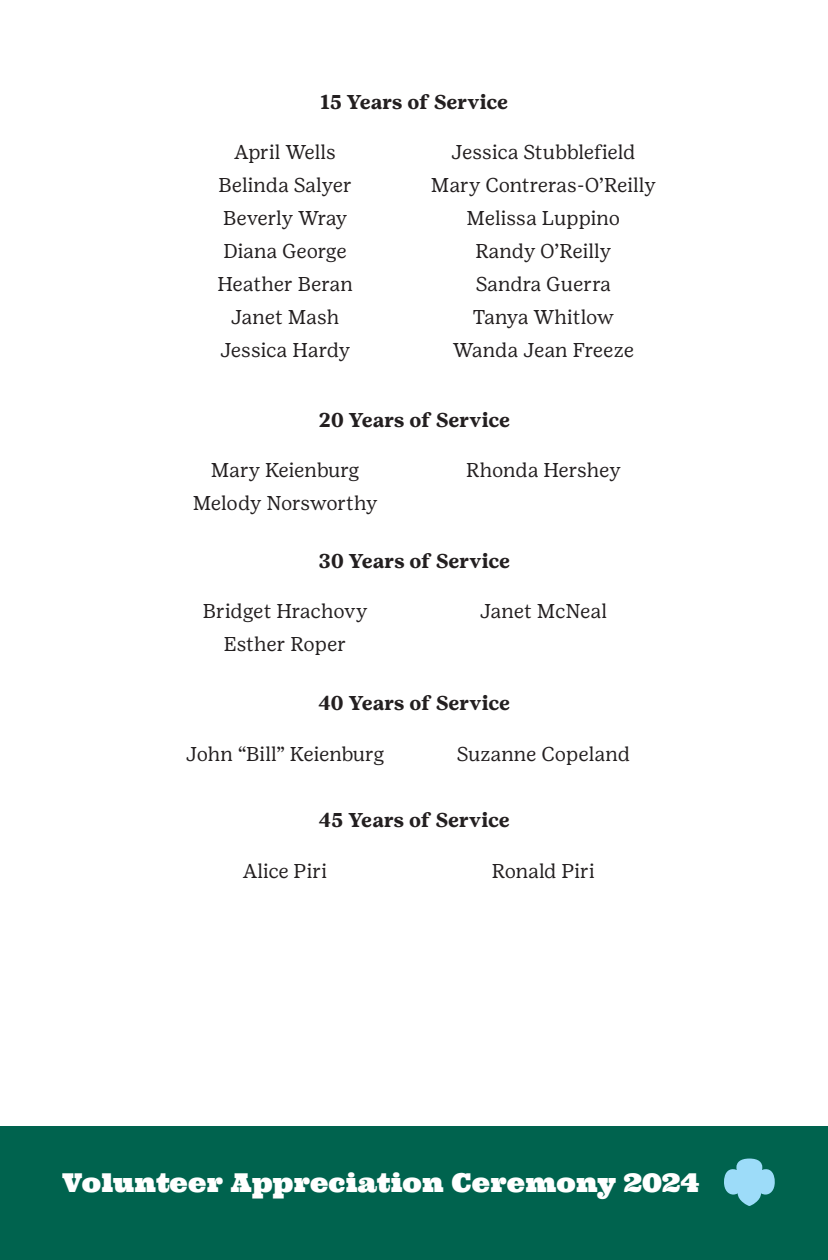
<style>
.page{position:relative;width:828px;height:1260px;background:#fff}
.page>*{position:absolute;margin:0;border:0;box-sizing:border-box;transform-origin:0 0}
.t1{font:26px "Ultra";color:#fff}
.Bold{font:20px "Girl Scout Text";color:#231f20}
.Bold-2{font:700 20px "Girl Scout Text";color:#231f20}
.Bold-3{font:20px "Girl Scout Text";letter-spacing:-.02em;color:#231f20}
.Bold-4{font:20px "Girl Scout Text";letter-spacing:-.03em;color:#231f20}
</style>
<div class="page">
<div style="left:0;top:1127px;width:828px;height:133px;background:#00634e"></div>
<svg style="left:724px;top:1159px;width:51px;height:47px"></svg>
<p class="Bold-2" style="left:320px;top:90px;width:189px">15 Years of Service</p>
<p class="Bold" style="left:234px;top:141px;width:103px">April Wells</p>
<p class="Bold" style="left:218px;top:174px;width:135px">Belinda Salyer</p>
<p class="Bold-4" style="left:223px;top:207px;width:126px">Beverly Wray</p>
<p class="Bold" style="left:224px;top:240px;width:125px">Diana George</p>
<p class="Bold" style="left:217px;top:273px;width:137px">Heather Beran</p>
<p class="Bold" style="left:231px;top:306px;width:110px">Janet Mash</p>
<p class="Bold" style="left:220px;top:339px;width:132px">Jessica Hardy</p>
<p class="Bold" style="left:451px;top:141px;width:186px">Jessica Stubblefield</p>
<p class="Bold" style="left:431px;top:174px;width:226px">Mary Contreras-O’Reilly</p>
<p class="Bold" style="left:467px;top:207px;width:155px">Melissa Luppino</p>
<p class="Bold" style="left:475px;top:240px;width:137px">Randy O’Reilly</p>
<p class="Bold" style="left:476px;top:273px;width:137px">Sandra Guerra</p>
<p class="Bold" style="left:473px;top:306px;width:143px">Tanya Whitlow</p>
<p class="Bold" style="left:453px;top:339px;width:183px">Wanda Jean Freeze</p>
<p class="Bold-2" style="left:318px;top:408px;width:193px">20 Years of Service</p>
<p class="Bold" style="left:211px;top:459px;width:150px">Mary Keienburg</p>
<p class="Bold-3" style="left:193px;top:492px;width:186px">Melody Norsworthy</p>
<p class="Bold" style="left:466px;top:459px;width:156px">Rhonda Hershey</p>
<p class="Bold-2" style="left:318px;top:549px;width:193px">30 Years of Service</p>
<p class="Bold" style="left:203px;top:600px;width:166px">Bridget Hrachovy</p>
<p class="Bold" style="left:224px;top:633px;width:124px">Esther Roper</p>
<p class="Bold" style="left:480px;top:600px;width:129px">Janet McNeal</p>
<p class="Bold-2" style="left:318px;top:692px;width:193px">40 Years of Service</p>
<p class="Bold" style="left:186px;top:742px;width:200px">John “Bill” Keienburg</p>
<p class="Bold" style="left:457px;top:742px;width:175px">Suzanne Copeland</p>
<p class="Bold-2" style="left:319px;top:808px;width:193px">45 Years of Service</p>
<p class="Bold" style="left:243px;top:859px;width:85px">Alice Piri</p>
<p class="Bold" style="left:492px;top:859px;width:104px">Ronald Piri</p>
<p class="t1" style="left:63px;top:1166px;width:638px">Volunteer Appreciation Ceremony 2024</p>
</div>
